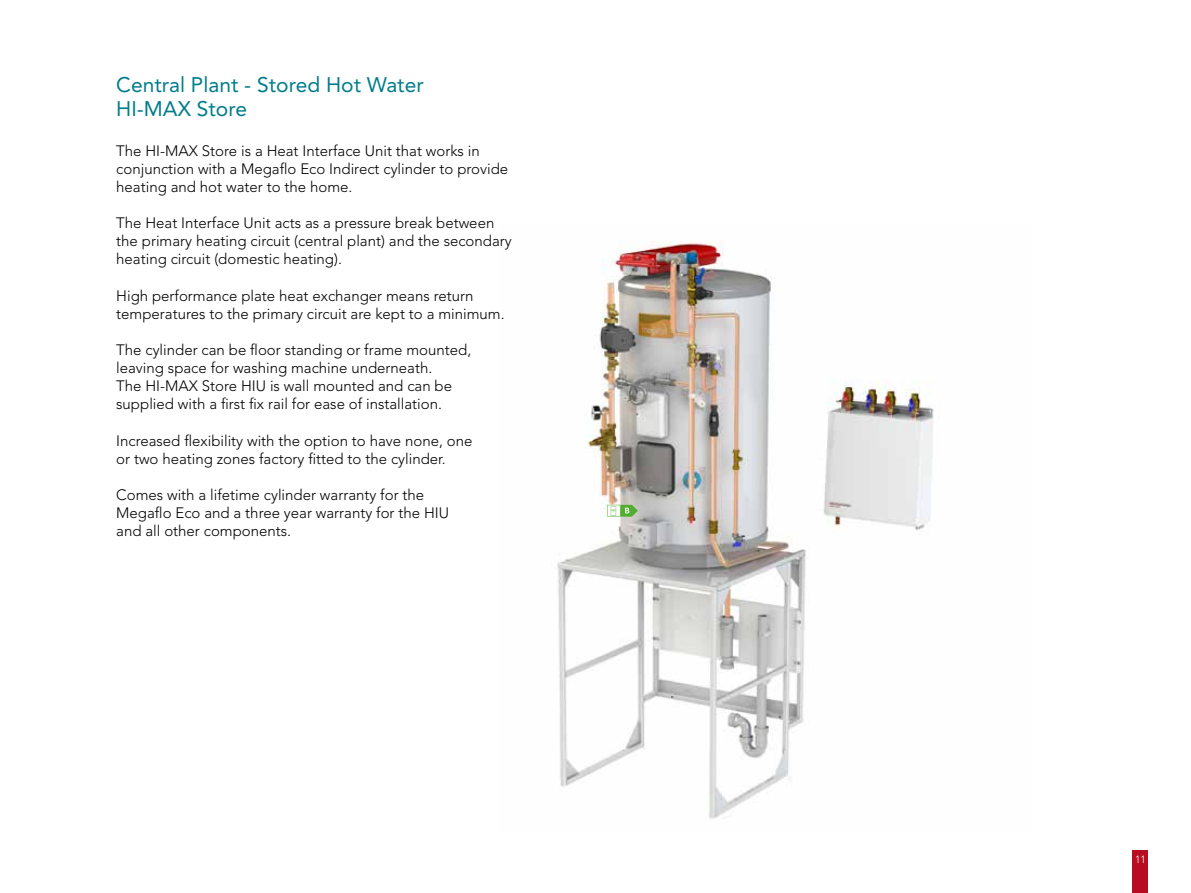
<style>
.page{position:relative;width:1191px;height:893px;background:#fff}
.page>*{position:absolute;margin:0;border:0;box-sizing:border-box;transform-origin:0 0}
.t1{font:21px/24px "Avenir LT Std";color:#007c8b}
.t2{font:300 15px/18px "Avenir LT Std";color:#000}
.t3{font:300 10.5px "Avenir LT Std";color:#fff}
</style>
<div class="page">
<div style="left:1132px;top:850px;width:16px;height:43px;background:#b80c23"></div>
<img style="left:557px;top:241px;width:377px;height:578px">
<svg style="left:607px;top:505px;width:31px;height:12px"></svg>
<h1 class="t1" style="left:116px;top:73px;width:309px">Central Plant - Stored Hot Water<br>HI-MAX Store</h1>
<p class="t2" style="left:116px;top:142px;width:393px">The HI-MAX Store is a Heat Interface Unit that works in conjunction with a Megaflo Eco Indirect cylinder to provide heating and hot water to the home.</p>
<p class="t2" style="left:116px;top:214px;width:397px">The Heat Interface Unit acts as a pressure break between the primary heating circuit (central plant) and the secondary heating circuit (domestic heating).</p>
<p class="t2" style="left:116px;top:287px;width:390px">High performance plate heat exchanger means return temperatures to the primary circuit are kept to a minimum.</p>
<p class="t2" style="left:116px;top:341px;width:356px">The cylinder can be floor standing or frame mounted, leaving space for washing machine underneath.<br>The HI-MAX Store HIU is wall mounted and can be supplied with a first fix rail for ease of installation.</p>
<p class="t2" style="left:116px;top:432px;width:358px">Increased flexibility with the option to have none, one or two heating zones factory fitted to the cylinder.</p>
<p class="t2" style="left:116px;top:486px;width:334px">Comes with a lifetime cylinder warranty for the<br>Megaflo Eco and a three year warranty for the HIU and all other components.</p>
<p class="t3" style="left:1135px;top:853px;width:12px">11</p>
</div>
